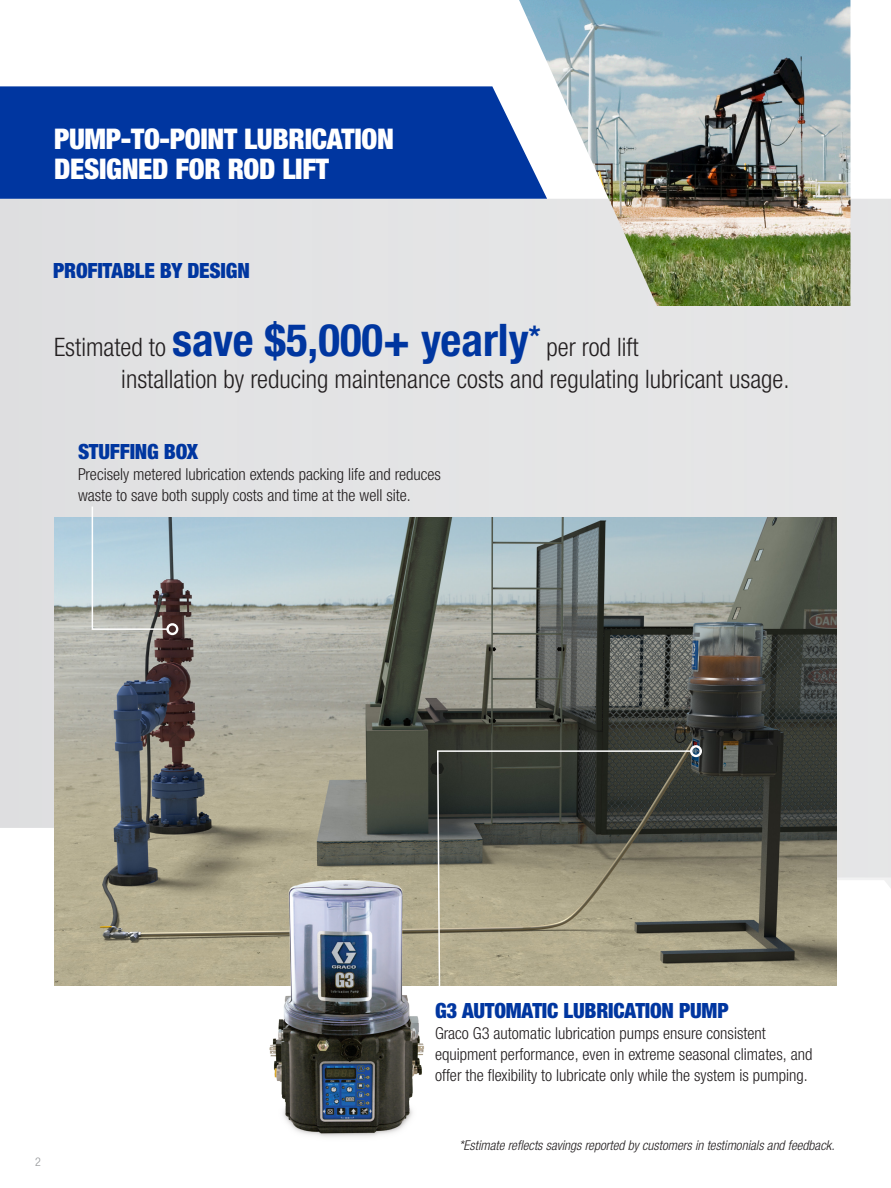
<style>
.page{position:relative;width:891px;height:1188px;background:#fff}
.page>*{position:absolute;margin:0;border:0;box-sizing:border-box;transform-origin:0 0}
.t1{font:900 condensed 28.5px/30px "Helvetica Neue LTW1 G";letter-spacing:-.01em;color:#fff}
.t2{font:300 condensed 25.5px/31.5px "Helvetica Neue LTW1 G";color:#231f20}
.t3{font:900 condensed 21px "Helvetica Neue LTW1 G";letter-spacing:-.01em;color:#0036a0}
.t4{font:300 condensed 16.5px/21px "Helvetica Neue LTW1 G";color:#231f20}
.t5{font:italic 300 condensed 13.5px "Helvetica Neue LTW1 G";color:#231f20}
.t6{font:300 condensed 12px "Helvetica Neue LTW1 G";color:#939598}
.s1{font-weight:700;font-size:45px;color:#0036a0}
</style>
<div class="page">
<div style="left:0;top:199px;width:41px;height:629px;background:#dedfe0"></div>
<div style="left:41px;top:199px;width:850px;height:719px;background:#e4e4e5"></div>
<div style="left:0;top:86px;width:519px;height:113px;background:#0036a0"></div>
<img style="left:519px;top:0;width:331px;height:306px">
<img style="left:55px;top:518px;width:782px;height:468px">
<img style="left:267px;top:872px;width:167px;height:265px">
<svg style="left:436px;top:750px;width:257px;height:236px;background:#797664"></svg>
<div style="left:690px;top:745px;width:12px;height:12px;border:2px solid #fff;border-radius:50%"></div>
<svg style="left:91px;top:505px;width:78px;height:126px;background:#b7c6cc"></svg>
<div style="left:166px;top:623px;width:12px;height:12px;border:2px solid #fff;border-radius:50%"></div>
<p class="t1" style="left:54px;top:124px;width:342px">PUMP-TO-POINT LUBRICATION<br>DESIGNED FOR ROD LIFT</p>
<p class="t3" style="left:53px;top:258px;width:198px">PROFITABLE BY DESIGN</p>
<p class="t2" style="left:121px;top:332px;width:670px;text-indent:-67px">Estimated to <span class="s1">save $5,000+ yearly</span><sup>*</sup> per rod lift<br>installation by reducing maintenance costs and regulating lubricant usage.</p>
<p class="t3" style="left:78px;top:439px;width:122px">STUFFING BOX</p>
<p class="t4" style="left:78px;top:463px;width:364px">Precisely metered lubrication extends packing life and reduces waste to save both supply costs and time at the well site.</p>
<p class="t6" style="left:35px;top:1155px;width:7px">2</p>
<p class="t3" style="left:435px;top:998px;width:295px">G3 AUTOMATIC LUBRICATION PUMP</p>
<p class="t4" style="left:435px;top:1023px;width:379px">Graco G3 automatic lubrication pumps ensure consistent equipment performance, even in extreme seasonal climates, and offer the flexibility to lubricate only while the system is pumping.</p>
<p class="t5" style="left:459px;top:1137px;width:377px">*Estimate reflects savings reported by customers in testimonials and feedback.</p>
</div>
